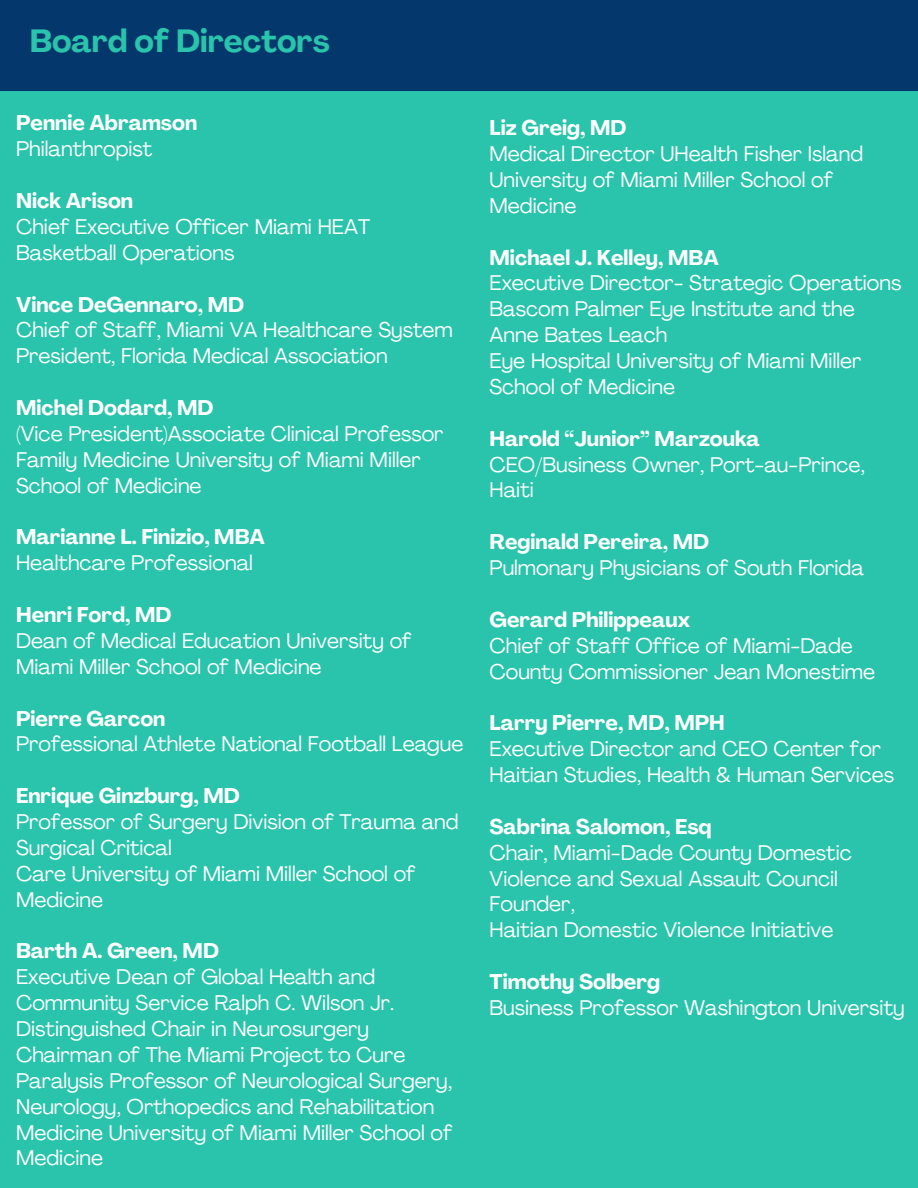
<style>
.page{position:relative;width:918px;height:1188px;background:#29c4ab}
.page>*{position:absolute;margin:0;border:0;box-sizing:border-box;transform-origin:0 0}
.t1{font:700 31.8px "Agrandir";color:#29c4ab}
.t2{font:21px/25.8px "Agrandir";color:#fff}
.t3{font:700 21px "Agrandir";color:#fff}
</style>
<div class="page">
<div style="left:0;top:0;width:917px;height:91px;background:#04386d"></div>
<h1 class="t1" style="left:30px;top:28px;width:301px">Board of Directors</h1>
<p class="t3" style="left:16px;top:115px;width:183px">Pennie Abramson</p>
<p class="t2" style="left:16px;top:138px;width:138px">Philanthropist</p>
<p class="t3" style="left:16px;top:192px;width:119px">Nick Arison</p>
<p class="t2" style="left:16px;top:216px;width:355px">Chief Executive Officer Miami HEAT<br>Basketball Operations</p>
<p class="t3" style="left:16px;top:296px;width:230px">Vince DeGennaro, MD</p>
<p class="t2" style="left:16px;top:319px;width:438px">Chief of Staff, Miami VA Healthcare System<br>President, Florida Medical Association</p>
<p class="t3" style="left:16px;top:399px;width:199px">Michel Dodard, MD</p>
<p class="t2" style="left:16px;top:423px;width:429px">(Vice President)Associate Clinical Professor<br>Family Medicine University of Miami Miller<br>School of Medicine</p>
<p class="t3" style="left:16px;top:529px;width:250px">Marianne L. Finizio, MBA</p>
<p class="t2" style="left:16px;top:552px;width:238px">Healthcare Professional</p>
<p class="t3" style="left:16px;top:606px;width:157px">Henri Ford, MD</p>
<p class="t2" style="left:16px;top:630px;width:397px">Dean of Medical Education University of<br>Miami Miller School of Medicine</p>
<p class="t3" style="left:16px;top:710px;width:151px">Pierre Garcon</p>
<p class="t2" style="left:16px;top:733px;width:449px">Professional Athlete National Football League</p>
<p class="t3" style="left:16px;top:787px;width:225px">Enrique Ginzburg, MD</p>
<p class="t2" style="left:16px;top:811px;width:444px">Professor of Surgery Division of Trauma and<br>Surgical Critical<br>Care University of Miami Miller School of<br>Medicine</p>
<p class="t3" style="left:16px;top:943px;width:204px">Barth A. Green, MD</p>
<p class="t2" style="left:16px;top:966px;width:438px">Executive Dean of Global Health and Community Service Ralph C. Wilson Jr.<br>Distinguished Chair in Neurosurgery Chairman of The Miami Project to Cure Paralysis Professor of Neurological Surgery, Neurology, Orthopedics and Rehabilitation Medicine University of Miami Miller School of Medicine</p>
<p class="t3" style="left:490px;top:119px;width:139px">Liz Greig, MD</p>
<p class="t2" style="left:490px;top:143px;width:375px">Medical Director UHealth Fisher Island<br>University of Miami Miller School of<br>Medicine</p>
<p class="t3" style="left:490px;top:249px;width:231px">Michael J. Kelley, MBA</p>
<p class="t2" style="left:490px;top:272px;width:413px">Executive Director- Strategic Operations<br>Bascom Palmer Eye Institute and the<br>Anne Bates Leach<br>Eye Hospital University of Miami Miller<br>School of Medicine</p>
<p class="t3" style="left:490px;top:430px;width:272px">Harold “Junior” Marzouka</p>
<p class="t2" style="left:490px;top:453px;width:377px">CEO/Business Owner, Port-au-Prince,<br>Haiti</p>
<p class="t3" style="left:490px;top:533px;width:221px">Reginald Pereira, MD</p>
<p class="t2" style="left:490px;top:557px;width:376px">Pulmonary Physicians of South Florida</p>
<p class="t3" style="left:490px;top:611px;width:202px">Gerard Philippeaux</p>
<p class="t2" style="left:490px;top:635px;width:387px">Chief of Staff Office of Miami-Dade<br>County Commissioner Jean Monestime</p>
<p class="t3" style="left:490px;top:715px;width:237px">Larry Pierre, MD, MPH</p>
<p class="t2" style="left:490px;top:738px;width:406px">Executive Director and CEO Center for<br>Haitian Studies, Health &amp; Human Services</p>
<p class="t3" style="left:490px;top:818px;width:224px">Sabrina Salomon, Esq</p>
<p class="t2" style="left:490px;top:842px;width:364px">Chair, Miami-Dade County Domestic<br>Violence and Sexual Assault Council<br>Founder,<br>Haitian Domestic Violence Initiative</p>
<p class="t3" style="left:490px;top:973px;width:172px">Timothy Solberg</p>
<p class="t2" style="left:490px;top:997px;width:417px">Business Professor Washington University</p>
</div>
